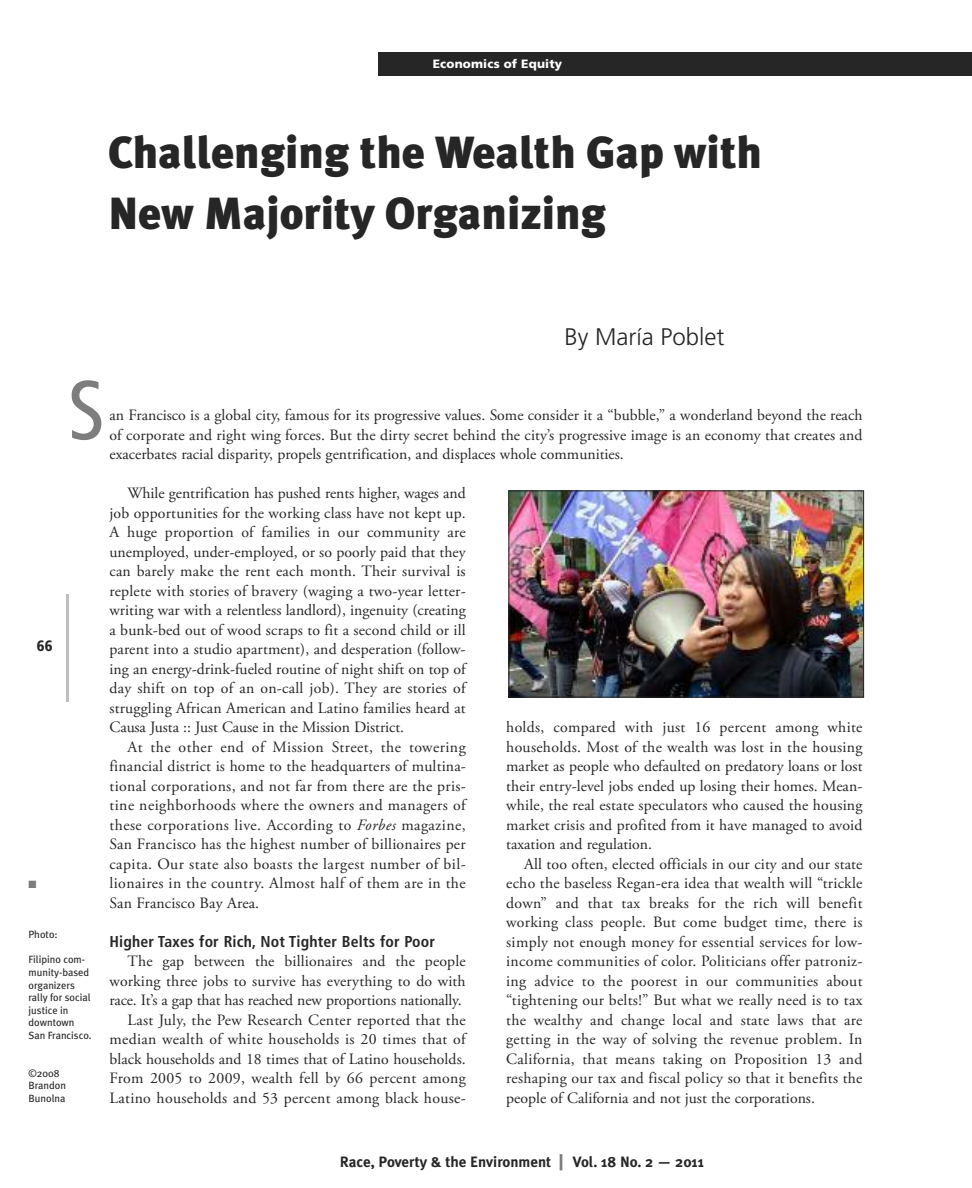
<style>
.page{position:relative;width:972px;height:1188px;background:#fff}
.page>*{position:absolute;margin:0;border:0;box-sizing:border-box;transform-origin:0 0}
.t1{font:condensed 84px "Frutiger";color:#7d7d7d}
.t2{font:900 45px/61.5px "Meta Plus";color:#272627}
.t3{font:300 24px "Frutiger";color:#272627}
.t4{font:15.75px/19.5px "Adobe Garamond Pro";letter-spacing:.01em;color:#272627;text-align:justify}
.t5{font:700 condensed 15.75px "Frutiger";letter-spacing:.01em;color:#272627}
.t6{font:700 15px "Meta Plus";color:#272627}
.t7{font:900 condensed 15px "Frutiger";color:#272627}
.t8{font:900 12px "Frutiger";letter-spacing:.015em;color:#fff}
.t9{font:10.5px/12.6px "Meta Plus";color:#272627}
.t10{font:10.5px "Zapf Dingbats";color:#7d7d7d}
.s1{font-style:italic}
.s2{font-size:21px;color:#7d7d7d}
</style>
<div class="page">
<hr style="left:66px;top:594px;width:3px;height:108px;background:#bebebe">
<div style="left:378px;top:52px;width:594px;height:24px;background:#272627"></div>
<img style="left:510px;top:492px;width:352px;height:204px">
<div style="left:508px;top:490px;width:356px;height:208px;border:1px solid #272627"></div>
<p class="t8" style="left:433px;top:59px;width:131px">Economics of Equity</p>
<p class="t8" style="left:433px;top:59px;width:161px">20th Anniversary Edition</p>
<h2 class="t2" style="left:108px;top:121px;width:656px">Challenging the Wealth Gap with<br>New Majority Organizing</h2>
<h3 class="t3" style="left:565px;top:327px;width:162px">By María Poblet</h3>
<h1 class="t1" style="left:68px;top:376px;width:39px">S</h1>
<p class="t4" style="left:109px;top:407px;width:755px">an Francisco is a global city, famous for its progressive values. Some consider it a “bubble,” a wonderland beyond the reach of corporate and right wing forces. But the dirty secret behind the city’s progressive image is an economy that creates and exacerbates racial disparity, propels gentrification, and displaces whole communities.</p>
<p class="t7" style="left:37px;top:640px;width:17px">66</p>
<p class="t10" style="left:28px;top:878px;width:9px">■</p>
<p class="t9" style="left:28px;top:928px;width:31px">Photo:</p>
<p class="t9" style="left:29px;top:954px;width:65px">Filipino com&shy;munity-based organizers rally for social justice in downtown<br>San Francisco.</p>
<p class="t9" style="left:29px;top:1067px;width:39px">©2008<br>Brandon<br>Bunolna</p>
<p class="t4" style="left:109px;top:485px;width:358px;text-indent:18px">While gentrification has pushed rents higher, wages and job opportunities for the working class have not kept up.<br>A huge proportion of families in our community are unemployed, under-employed, or so poorly paid that they can barely make the rent each month. Their survival is replete with stories of bravery (waging a two-year letter&shy;writing war with a relentless landlord), ingenuity (creating a bunk-bed out of wood scraps to fit a second child or ill parent into a studio apartment), and desperation (follow&shy;ing an energy-drink-fueled routine of night shift on top of day shift on top of an on-call job). They are stories of struggling African American and Latino families heard at Causa Justa :: Just Cause in the Mission District.</p>
<p class="t4" style="left:109px;top:738px;width:358px;text-indent:18px">At the other end of Mission Street, the towering financial district is home to the headquarters of multina&shy;tional corporations, and not far from there are the pris&shy;tine neighborhoods where the owners and managers of these corporations live. According to <span class="s1">Forbes</span> magazine, San Francisco has the highest number of billionaires per capita. Our state also boasts the largest number of bil&shy;lionaires in the country. Almost half of them are in the San Francisco Bay Area.</p>
<p class="t5" style="left:109px;top:935px;width:327px">Higher Taxes for Rich, Not Tighter Belts for Poor</p>
<p class="t4" style="left:109px;top:953px;width:358px;text-align:right">The gap between the billionaires and the people working three jobs to survive has everything to do with race. It’s a gap that has reached new proportions nationally.<br>Last July, the Pew Research Center reported that the median wealth of white households is 20 times that of black households and 18 times that of Latino households.<br>From 2005 to 2009, wealth fell by 66 percent among Latino households and 53 percent among black house-</p>
<p class="t4" style="left:506px;top:719px;width:358px">holds, compared with just 16 percent among white households. Most of the wealth was lost in the housing market as people who defaulted on predatory loans or lost their entry-level jobs ended up losing their homes. Mean&shy;while, the real estate speculators who caused the housing market crisis and profited from it have managed to avoid taxation and regulation.</p>
<p class="t4" style="left:506px;top:855px;width:358px;text-indent:18px">All too often, elected officials in our city and our state echo the baseless Regan-era idea that wealth will “trickle down” and that tax breaks for the rich will benefit working class people. But come budget time, there is simply not enough money for essential services for low&shy;income communities of color. Politicians offer patroniz&shy;ing advice to the poorest in our communities about “tightening our belts!” But what we really need is to tax the wealthy and change local and state laws that are getting in the way of solving the revenue problem. In California, that means taking on Proposition 13 and reshaping our tax and fiscal policy so that it benefits the people of California and not just the corporations.</p>
<p class="t6" style="left:340px;top:1153px;width:366px">Race, Poverty &amp; the Environment <span class="s2">|</span> Vol. 18 No. 2 — 2011</p>
</div>
